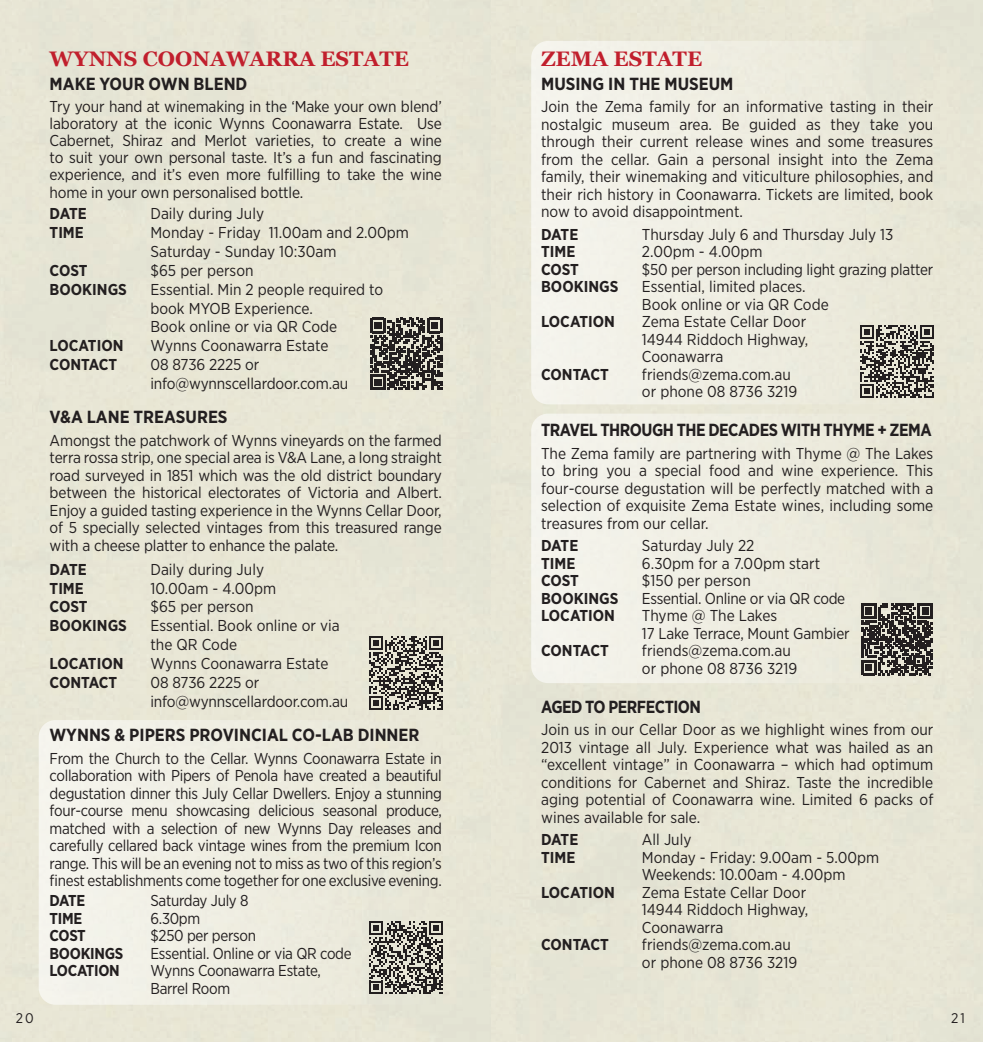
<style>
.page{position:relative;width:983px;height:1042px;background:#fff}
.page>*{position:absolute;margin:0;border:0;box-sizing:border-box;transform-origin:0 0}
.t1{font:700 21px "Georgia";color:#c11f2d}
.t2{font:700 17.5px "Gotham Narrow";color:#231f20}
.t3{font:700 17.5px "Gotham Narrow";letter-spacing:-.03em;color:#231f20;scale:.96 1}
.t4{font:15.75px/17.5px "Gotham Narrow";color:#231f20}
.t5{font:700 15.75px "Gotham Narrow";color:#231f20}
.t6{font:15.75px/17.5px "Gotham Narrow";letter-spacing:-.02em;color:#231f20}
.t7{font:700 15.75px "Gotham Narrow";letter-spacing:-.02em;color:#231f20}
.t8{font:14px "Gotham Narrow";color:#231f20}
</style>
<div class="page">
<div style="left:0;top:0;width:982px;height:1042px;background:#e8e6d5"></div>
<svg style="left:39px;top:720px;width:402px;height:285px;background:#eeede1"></svg>
<svg style="left:369px;top:636px;width:74px;height:73px;background:#817e77"></svg>
<svg style="left:369px;top:921px;width:74px;height:73px;background:#817f78"></svg>
<svg style="left:531px;top:41px;width:402px;height:363px;background:#eeede1"></svg>
<svg style="left:531px;top:414px;width:402px;height:269px;background:#eeede1"></svg>
<svg style="left:860px;top:603px;width:72px;height:72px;background:#605c58"></svg>
<svg style="left:370px;top:318px;width:72px;height:72px;background:#65615c"></svg>
<svg style="left:860px;top:325px;width:73px;height:73px;background:#7f7c75"></svg>
<h1 class="t1" style="left:50px;top:42px;width:361px">WYNNS COONAWARRA ESTATE</h1>
<p class="t2" style="left:50px;top:72px;width:199px">MAKE YOUR OWN BLEND</p>
<p class="t4" style="left:50px;top:97px;width:393px;text-align:justify">Try your hand at winemaking in the ‘Make your own blend’ laboratory at the iconic Wynns Coonawarra Estate. Use Cabernet, Shiraz and Merlot varieties, to create a wine to suit your own personal taste. It’s a fun and fascinating experience, and it’s even more fulfilling to take the wine home in your own personalised bottle.</p>
<p class="t5" style="left:50px;top:203px;width:39px">DATE</p>
<p class="t4" style="left:150px;top:204px;width:115px">Daily during July</p>
<p class="t5" style="left:50px;top:222px;width:36px">TIME</p>
<p class="t4" style="left:150px;top:223px;width:260px;line-height:18.9px">Monday - Friday 11.00am and 2.00pm<br>Saturday - Sunday 10:30am</p>
<p class="t5" style="left:50px;top:260px;width:39px">COST</p>
<p class="t4" style="left:150px;top:261px;width:105px">$65 per person</p>
<p class="t5" style="left:50px;top:279px;width:79px">BOOKINGS</p>
<p class="t4" style="left:150px;top:279px;width:234px;line-height:18.9px">Essential. Min 2 people required to book MYOB Experience.<br>Book online or via QR Code</p>
<p class="t5" style="left:50px;top:336px;width:75px">LOCATION</p>
<p class="t4" style="left:150px;top:337px;width:179px">Wynns Coonawarra Estate</p>
<p class="t5" style="left:50px;top:354px;width:69px">CONTACT</p>
<p class="t4" style="left:150px;top:355px;width:199px;line-height:18.9px">08 8736 2225 or info@wynnscellardoor.com.au</p>
<p class="t2" style="left:50px;top:406px;width:179px">V&amp;A LANE TREASURES</p>
<p class="t4" style="left:50px;top:431px;width:393px;text-align:justify">Amongst the patchwork of Wynns vineyards on the farmed terra rossa strip, one special area is V&amp;A Lane, a long straight road surveyed in 1851 which was the old district boundary between the historical electorates of Victoria and Albert.<br>Enjoy a guided tasting experience in the Wynns Cellar Door, of 5 specially selected vintages from this treasured range with a cheese platter to enhance the palate.</p>
<p class="t5" style="left:50px;top:559px;width:39px">DATE</p>
<p class="t4" style="left:150px;top:560px;width:115px">Daily during July</p>
<p class="t5" style="left:50px;top:578px;width:36px">TIME</p>
<p class="t4" style="left:150px;top:579px;width:127px">10.00am - 4.00pm</p>
<p class="t5" style="left:50px;top:597px;width:39px">COST</p>
<p class="t4" style="left:150px;top:598px;width:105px">$65 per person</p>
<p class="t5" style="left:50px;top:616px;width:79px">BOOKINGS</p>
<p class="t4" style="left:150px;top:616px;width:191px;line-height:18.9px">Essential. Book online or via the QR Code</p>
<p class="t5" style="left:50px;top:653px;width:75px">LOCATION</p>
<p class="t4" style="left:150px;top:654px;width:179px">Wynns Coonawarra Estate</p>
<p class="t5" style="left:50px;top:672px;width:69px">CONTACT</p>
<p class="t4" style="left:150px;top:673px;width:199px;line-height:18.9px">08 8736 2225 or info@wynnscellardoor.com.au</p>
<p class="t2" style="left:50px;top:724px;width:371px">WYNNS &amp; PIPERS PROVINCIAL CO-LAB DINNER</p>
<p class="t4" style="left:50px;top:749px;width:393px;text-align:justify">From the Church to the Cellar. Wynns Coonawarra Estate in collaboration with Pipers of Penola have created a beautiful degustation dinner this July Cellar Dwellers. Enjoy a stunning four-course menu showcasing delicious seasonal produce, matched with a selection of new Wynns Day releases and carefully cellared back vintage wines from the premium Icon range. This will be an evening not to miss as two of this region’s finest establishments come together for one exclusive evening.</p>
<p class="t5" style="left:50px;top:890px;width:37px">DATE</p>
<p class="t6" style="left:150px;top:891px;width:100px">Saturday July 8</p>
<p class="t5" style="left:50px;top:908px;width:34px">TIME</p>
<p class="t4" style="left:150px;top:909px;width:51px">6.30pm</p>
<p class="t5" style="left:50px;top:925px;width:38px">COST</p>
<p class="t6" style="left:150px;top:926px;width:107px">$250 per person</p>
<p class="t7" style="left:50px;top:943px;width:75px">BOOKINGS</p>
<p class="t6" style="left:150px;top:944px;width:203px">Essential. Online or via QR code</p>
<p class="t7" style="left:50px;top:960px;width:72px">LOCATION</p>
<p class="t6" style="left:150px;top:961px;width:172px">Wynns Coonawarra Estate,<br>Barrel Room</p>
<h1 class="t1" style="left:541px;top:42px;width:162px">ZEMA ESTATE</h1>
<p class="t2" style="left:541px;top:72px;width:194px">MUSING IN THE MUSEUM</p>
<p class="t4" style="left:541px;top:98px;width:393px;text-align:justify">Join the Zema family for an informative tasting in their nostalgic museum area. Be guided as they take you through their current release wines and some treasures from the cellar. Gain a personal insight into the Zema family, their winemaking and viticulture philosophies, and their rich history in Coonawarra. Tickets are limited, book now to avoid disappointment.</p>
<p class="t5" style="left:541px;top:224px;width:39px">DATE</p>
<p class="t4" style="left:641px;top:225px;width:253px">Thursday July 6 and Thursday July 13</p>
<p class="t5" style="left:541px;top:241px;width:36px">TIME</p>
<p class="t4" style="left:641px;top:243px;width:122px">2.00pm - 4.00pm</p>
<p class="t5" style="left:541px;top:259px;width:39px">COST</p>
<p class="t4" style="left:641px;top:260px;width:292px">$50 per person including light grazing platter</p>
<p class="t5" style="left:541px;top:276px;width:79px">BOOKINGS</p>
<p class="t4" style="left:641px;top:278px;width:188px">Essential, limited places.<br>Book online or via QR Code</p>
<p class="t5" style="left:541px;top:311px;width:75px">LOCATION</p>
<p class="t4" style="left:641px;top:313px;width:168px">Zema Estate Cellar Door<br>14944 Riddoch Highway,<br>Coonawarra</p>
<p class="t5" style="left:541px;top:364px;width:69px">CONTACT</p>
<p class="t4" style="left:641px;top:365px;width:157px">friends@zema.com.au or phone 08 8736 3219</p>
<p class="t3" style="left:541px;top:419px;width:408px">TRAVEL THROUGH THE DECADES WITH THYME + ZEMA</p>
<p class="t4" style="left:541px;top:444px;width:393px;text-align:justify">The Zema family are partnering with Thyme @ The Lakes to bring you a special food and wine experience. This four-course degustation will be perfectly matched with a selection of exquisite Zema Estate wines, including some treasures from our cellar.</p>
<p class="t5" style="left:541px;top:535px;width:39px">DATE</p>
<p class="t4" style="left:641px;top:537px;width:114px">Saturday July 22</p>
<p class="t5" style="left:541px;top:553px;width:36px">TIME</p>
<p class="t4" style="left:641px;top:554px;width:180px">6.30pm for a 7.00pm start</p>
<p class="t5" style="left:541px;top:570px;width:39px">COST</p>
<p class="t4" style="left:641px;top:572px;width:110px">$150 per person</p>
<p class="t5" style="left:541px;top:588px;width:79px">BOOKINGS</p>
<p class="t6" style="left:641px;top:589px;width:205px">Essential. Online or via QR code</p>
<p class="t5" style="left:541px;top:605px;width:75px">LOCATION</p>
<p class="t4" style="left:641px;top:607px;width:209px">Thyme @ The Lakes<br>17 Lake Terrace, Mount Gambier</p>
<p class="t5" style="left:541px;top:640px;width:69px">CONTACT</p>
<p class="t4" style="left:641px;top:642px;width:157px">friends@zema.com.au or phone 08 8736 3219</p>
<p class="t3" style="left:541px;top:695px;width:168px">AGED TO PERFECTION</p>
<p class="t4" style="left:541px;top:721px;width:393px;text-align:justify">Join us in our Cellar Door as we highlight wines from our 2013 vintage all July. Experience what was hailed as an “excellent vintage” in Coonawarra – which had optimum conditions for Cabernet and Shiraz. Taste the incredible aging potential of Coonawarra wine. Limited 6 packs of wines available for sale.</p>
<p class="t5" style="left:541px;top:829px;width:39px">DATE</p>
<p class="t4" style="left:641px;top:831px;width:51px">All July</p>
<p class="t5" style="left:541px;top:847px;width:36px">TIME</p>
<p class="t4" style="left:641px;top:848px;width:239px">Monday - Friday: 9.00am - 5.00pm<br>Weekends: 10.00am - 4.00pm</p>
<p class="t5" style="left:541px;top:882px;width:75px">LOCATION</p>
<p class="t4" style="left:641px;top:883px;width:168px">Zema Estate Cellar Door<br>14944 Riddoch Highway,<br>Coonawarra</p>
<p class="t5" style="left:541px;top:934px;width:69px">CONTACT</p>
<p class="t4" style="left:641px;top:936px;width:157px">friends@zema.com.au or phone 08 8736 3219</p>
<p class="t8" style="left:16px;top:1009px;width:19px">20</p>
<p class="t8" style="left:951px;top:1009px;width:15px">21</p>
</div>
